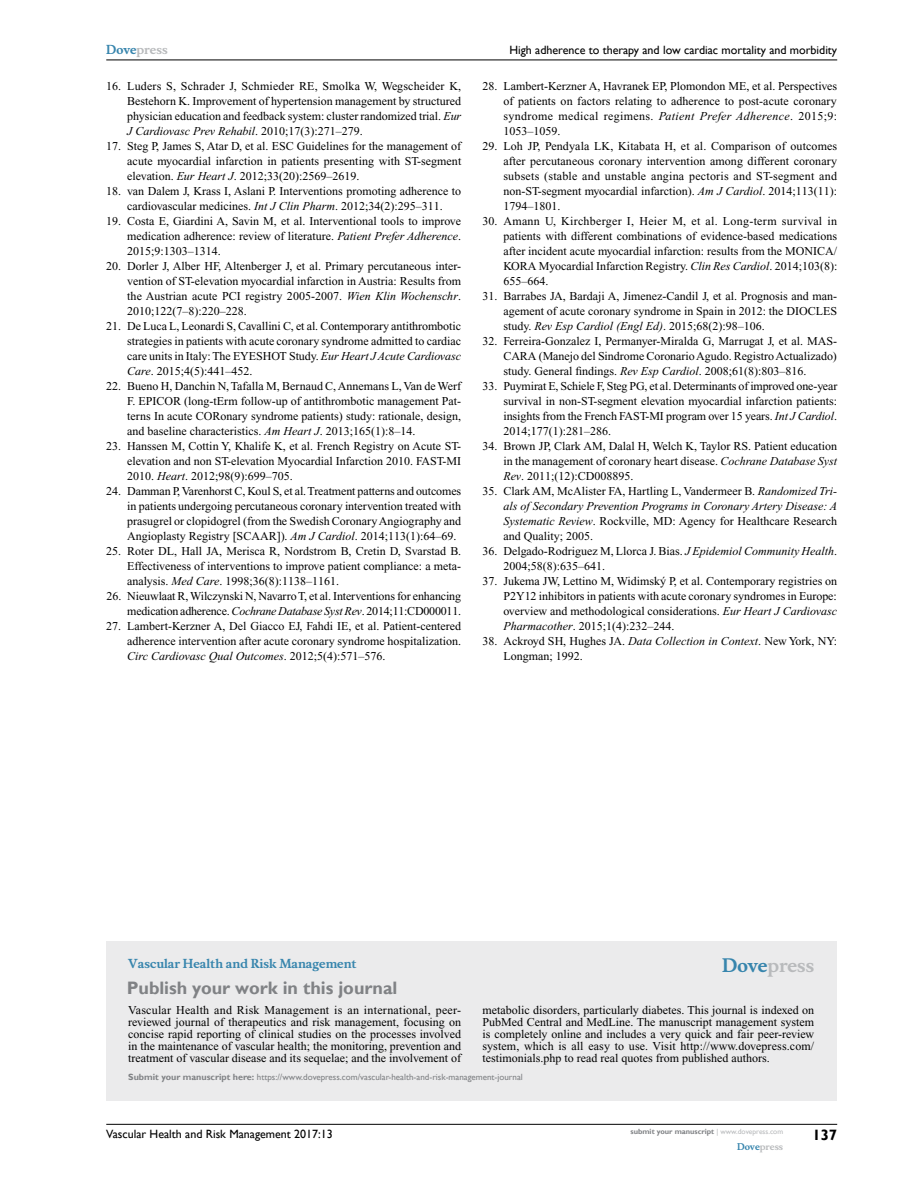
<style>
.page{position:relative;width:918px;height:1188px;background:#fff}
.page>*{position:absolute;margin:0;border:0;box-sizing:border-box;transform-origin:0 0}
.t1{font:700 18px "Gill Sans";color:#808285}
.t2{font:700 18px "Musee";color:#b8babc}
.t3{font:700 15px "Gill Sans";color:#000}
.t4{font:12px/15px "Times New Roman";color:#000;text-align:justify}
.t5{font:12px "Gill Sans";color:#000}
.t6{font:700 12px "Musee";color:#3785ad}
.t7{font:700 12px "Musee";color:#b8babc}
.t8{font:9px "Gill Sans";color:#808285}
.t9{font:700 9px "Musee";color:#b8babc}
.t10{font:700 7.5px "Gill Sans";color:#808285}
.s1{color:#3785ad}
.s2{font-style:italic}
.s3{font-weight:700}
.s4{font-weight:400;color:#b8babc}
</style>
<div class="page">
<div style="left:106px;top:941px;width:731px;height:159px;background:#ebebec"></div>
<hr style="left:106px;top:1124px;width:731px;height:1px;background:#000">
<hr style="left:106px;top:60px;width:731px;height:1px;background:#000">
<p class="t7" style="left:106px;top:43px;width:63px"><span class="s1">Dove</span>press</p>
<p class="t4" style="left:127px;top:79px;width:336px;text-indent:-21px">16. Luders S, Schrader J, Schmieder RE, Smolka W, Wegscheider K, Bestehorn K. Improvement of hypertension management by structured physician education and feedback system: cluster randomized trial. <span class="s2">Eur J Cardiovasc Prev Rehabil</span>. 2010;17(3):271–279.</p>
<p class="t4" style="left:127px;top:139px;width:336px;text-indent:-21px">17. Steg P, James S, Atar D, et al. ESC Guidelines for the management of acute myocardial infarction in patients presenting with ST-segment elevation. <span class="s2">Eur Heart J</span>. 2012;33(20):2569–2619.</p>
<p class="t4" style="left:106px;top:184px;width:356px;text-align:center">18. van Dalem J, Krass I, Aslani P. Interventions promoting adherence to cardiovascular medicines. <span class="s2">Int J Clin Pharm</span>. 2012;34(2):295–311.</p>
<p class="t4" style="left:127px;top:214px;width:335px;text-indent:-21px">19. Costa E, Giardini A, Savin M, et al. Interventional tools to improve medication adherence: review of literature. <span class="s2">Patient Prefer Adherence</span>.<br>2015;9:1303–1314.</p>
<p class="t4" style="left:127px;top:259px;width:335px;text-indent:-21px">20. Dorler J, Alber HF, Altenberger J, et al. Primary percutaneous inter&shy;vention of ST-elevation myocardial infarction in Austria: Results from the Austrian acute PCI registry 2005-2007. <span class="s2">Wien Klin Wochenschr</span>.<br>2010;122(7–8):220–228.</p>
<p class="t4" style="left:127px;top:319px;width:336px;text-indent:-21px">21. De Luca L, Leonardi S, Cavallini C, et al. Contemporary antithrombotic strategies in patients with acute coronary syndrome admitted to cardiac care units in Italy: The EYESHOT Study. <span class="s2">Eur Heart J Acute Cardiovasc Care</span>. 2015;4(5):441–452.</p>
<p class="t4" style="left:127px;top:379px;width:335px;text-indent:-21px">22. Bueno H, Danchin N, Tafalla M, Bernaud C, Annemans L, Van de Werf F. EPICOR (long-tErm follow-up of antithrombotic management Pat&shy;terns In acute CORonary syndrome patients) study: rationale, design, and baseline characteristics. <span class="s2">Am Heart J</span>. 2013;165(1):8–14.</p>
<p class="t4" style="left:127px;top:439px;width:335px;text-indent:-21px">23. Hanssen M, Cottin Y, Khalife K, et al. French Registry on Acute ST&shy;elevation and non ST-elevation Myocardial Infarction 2010. FAST-MI 2010. <span class="s2">Heart</span>. 2012;98(9):699–705.</p>
<p class="t4" style="left:127px;top:484px;width:335px;text-indent:-21px">24. Damman P, Varenhorst C, Koul S, et al. Treatment patterns and outcomes in patients undergoing percutaneous coronary intervention treated with prasugrel or clopidogrel (from the Swedish Coronary Angiography and Angioplasty Registry [SCAAR]). <span class="s2">Am J Cardiol</span>. 2014;113(1):64–69.</p>
<p class="t4" style="left:127px;top:544px;width:335px;text-indent:-21px">25. Roter DL, Hall JA, Merisca R, Nordstrom B, Cretin D, Svarstad B.<br>Effectiveness of interventions to improve patient compliance: a meta&shy;analysis. <span class="s2">Med Care</span>. 1998;36(8):1138–1161.</p>
<p class="t4" style="left:107px;top:589px;width:356px;text-align:right">26. Nieuwlaat R, Wilczynski N, Navarro T, et al. Interventions for enhancing medication adherence. <span class="s2">Cochrane Database Syst Rev</span>. 2014;11:CD000011.</p>
<p class="t4" style="left:127px;top:619px;width:335px;text-indent:-21px">27. Lambert-Kerzner A, Del Giacco EJ, Fahdi IE, et al. Patient-centered adherence intervention after acute coronary syndrome hospitalization.<br><span class="s2">Circ Cardiovasc Qual Outcomes</span>. 2012;5(4):571–576.</p>
<p class="t5" style="left:509px;top:43px;width:329px">High adherence to therapy and low cardiac mortality and morbidity</p>
<p class="t4" style="left:503px;top:79px;width:335px;text-indent:-21px">28. Lambert-Kerzner A, Havranek EP, Plomondon ME, et al. Perspectives of patients on factors relating to adherence to post-acute coronary syndrome medical regimens. <span class="s2">Patient Prefer Adherence</span>. 2015;9:<br>1053–1059.</p>
<p class="t4" style="left:503px;top:139px;width:335px;text-indent:-21px">29. Loh JP, Pendyala LK, Kitabata H, et al. Comparison of outcomes after percutaneous coronary intervention among different coronary subsets (stable and unstable angina pectoris and ST-segment and non-ST-segment myocardial infarction). <span class="s2">Am J Cardiol</span>. 2014;113(11):<br>1794–1801.</p>
<p class="t4" style="left:503px;top:214px;width:335px;text-indent:-21px">30. Amann U, Kirchberger I, Heier M, et al. Long-term survival in patients with different combinations of evidence-based medications after incident acute myocardial infarction: results from the MONICA/ KORA Myocardial Infarction Registry. <span class="s2">Clin Res Cardiol</span>. 2014;103(8):<br>655–664.</p>
<p class="t4" style="left:503px;top:289px;width:335px;text-indent:-21px">31. Barrabes JA, Bardaji A, Jimenez-Candil J, et al. Prognosis and man&shy;agement of acute coronary syndrome in Spain in 2012: the DIOCLES study. <span class="s2">Rev Esp Cardiol (Engl Ed)</span>. 2015;68(2):98–106.</p>
<p class="t4" style="left:503px;top:334px;width:335px;text-indent:-21px">32. Ferreira-Gonzalez I, Permanyer-Miralda G, Marrugat J, et al. MAS-CARA (Manejo del Sindrome Coronario Agudo. Registro Actualizado) study. General findings. <span class="s2">Rev Esp Cardiol</span>. 2008;61(8):803–816.</p>
<p class="t4" style="left:503px;top:379px;width:335px;text-indent:-21px">33. Puymirat E, Schiele F, Steg PG, et al. Determinants of improved one-year survival in non-ST-segment elevation myocardial infarction patients: insights from the French FAST-MI program over 15 years. <span class="s2">Int J Cardiol</span>.<br>2014;177(1):281–286.</p>
<p class="t4" style="left:503px;top:439px;width:335px;text-indent:-21px">34. Brown JP, Clark AM, Dalal H, Welch K, Taylor RS. Patient education in the management of coronary heart disease. <span class="s2">Cochrane Database Syst Rev</span>. 2011;(12):CD008895.</p>
<p class="t4" style="left:503px;top:484px;width:335px;text-indent:-21px">35. Clark AM, McAlister FA, Hartling L, Vandermeer B. <span class="s2">Randomized Tri&shy;als of Secondary Prevention Programs in Coronary Artery Disease: A Systematic Review</span>. Rockville, MD: Agency for Healthcare Research and Quality; 2005.</p>
<p class="t4" style="left:503px;top:544px;width:335px;text-indent:-21px">36. Delgado-Rodriguez M, Llorca J. Bias. <span class="s2">J Epidemiol Community Health</span>.<br>2004;58(8):635–641.</p>
<p class="t4" style="left:503px;top:574px;width:335px;text-indent:-21px">37. Jukema JW, Lettino M, Widimský P, et al. Contemporary registries on P2Y12 inhibitors in patients with acute coronary syndromes in Europe: overview and methodological considerations. <span class="s2">Eur Heart J Cardiovasc Pharmacother</span>. 2015;1(4):232–244.</p>
<p class="t4" style="left:503px;top:634px;width:335px;text-indent:-21px">38. Ackroyd SH, Hughes JA. <span class="s2">Data Collection in Context</span>. New York, NY:<br>Longman; 1992.</p>
<p class="t6" style="left:128px;top:956px;width:230px">Vascular Health and Risk Management</p>
<h1 class="t1" style="left:127px;top:977px;width:272px">Publish your work in this journal</h1>
<h1 class="t2" style="left:722px;top:955px;width:94px"><span class="s1">Dove</span>press</h1>
<p class="t4" style="left:128px;top:1004px;width:334px;line-height:12px">Vascular Health and Risk Management is an international, peer&shy;reviewed journal of therapeutics and risk management, focusing on concise rapid reporting of clinical studies on the processes involved in the maintenance of vascular health; the monitoring, prevention and treatment of vascular disease and its sequelae; and the involvement of</p>
<p class="t4" style="left:482px;top:1004px;width:333px;line-height:12px">metabolic disorders, particularly diabetes. This journal is indexed on PubMed Central and MedLine. The manuscript management system is completely online and includes a very quick and fair peer-review system, which is all easy to use. Visit http://www.dovepress.com/ testimonials.php to read real quotes from published authors.</p>
<p class="t8" style="left:128px;top:1072px;width:396px"><span class="s3">Submit your manuscript here:</span> https://www.dovepress.com/vascular-health-and-risk-management-journal</p>
<p class="t5" style="left:106px;top:1127px;width:228px">Vascular Health and Risk Management 2017:13</p>
<p class="t10" style="left:631px;top:1127px;width:154px">submit your manuscript <span class="s4">| www.dovepress.com</span></p>
<p class="t9" style="left:737px;top:1141px;width:48px"><span class="s1">Dove</span>press</p>
<p class="t3" style="left:812px;top:1126px;width:26px">137</p>
</div>
